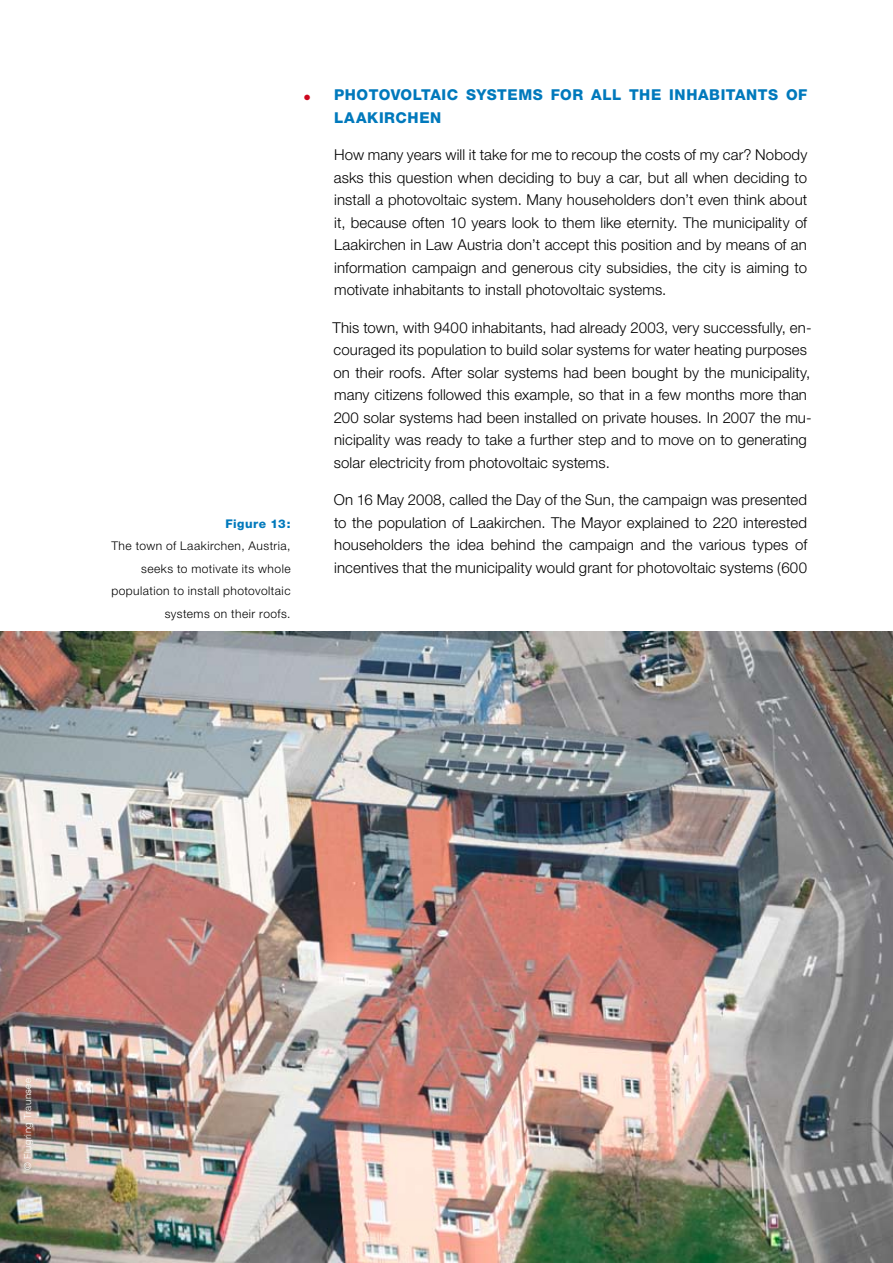
<style>
.page{position:relative;width:893px;height:1263px;background:#fff}
.page>*{position:absolute;margin:0;border:0;box-sizing:border-box;transform-origin:0 0}
.t1{font:800 30px "Helvetica Neue CE";color:#cd071e}
.t2{font:300 15px/22.5px "Helvetica Neue CE";letter-spacing:.005em;color:#000;text-align:justify}
.t3{font:800 15px/22.5px "Helvetica Neue CE";letter-spacing:.04em;color:#0079bc}
.t4{font:300 12px/22.5px "Helvetica Neue CE";letter-spacing:.04em;color:#000;text-align:right}
.t5{font:800 12px "Helvetica Neue CE";color:#0079bc}
.t6{font:300 9.75px "Helvetica Neue CE";letter-spacing:.045em;color:#fff}
</style>
<div class="page">
<img style="left:0;top:632px;width:893px;height:631px">
<h1 class="t1" style="left:302px;top:77px;width:11px">·</h1>
<p class="t5" style="left:225px;top:516px;width:67px">FIGURE 13:</p>
<p class="t4" style="left:111px;top:534px;width:181px">The town of Laakirchen, Austria, seeks to motivate its whole population to install photovoltaic systems on their roofs.</p>
<p class="t3" style="left:334px;top:84px;width:475px">PHOTOVOLTAIC SYSTEMS FOR ALL THE INHABITANTS OF<br>LAAKIRCHEN</p>
<p class="t2" style="left:334px;top:143px;width:475px">How many years will it take for me to recoup the costs of my car? Nobody asks this question when deciding to buy a car, but all when deciding to install a photovoltaic system. Many householders don’t even think about it, because often 10 years look to them like eternity. The municipality of Laakirchen in Law Austria don’t accept this position and by means of an information campaign and generous city subsidies, the city is aiming to motivate inhabitants to install photovoltaic systems.</p>
<p class="t2" style="left:332px;top:316px;width:481px;text-align:left">This town, with 9400 inhabitants, had already 2003, very successfully, en&shy;couraged its population to build solar systems for water heating purposes on their roofs. After solar systems had been bought by the municipality, many citizens followed this example, so that in a few months more than 200 solar systems had been installed on private houses. In 2007 the mu&shy;nicipality was ready to take a further step and to move on to generating solar electricity from photovoltaic systems.</p>
<p class="t2" style="left:334px;top:488px;width:475px">On 16 May 2008, called the Day of the Sun, the campaign was presented to the population of Laakirchen. The Mayor explained to 220 interested householders the idea behind the campaign and the various types of incentives that the municipality would grant for photovoltaic systems (600</p>
<p class="t6" style="left:22px;top:1170px;width:93px;rotate:-90deg">© Flugring Traunsee</p>
</div>
